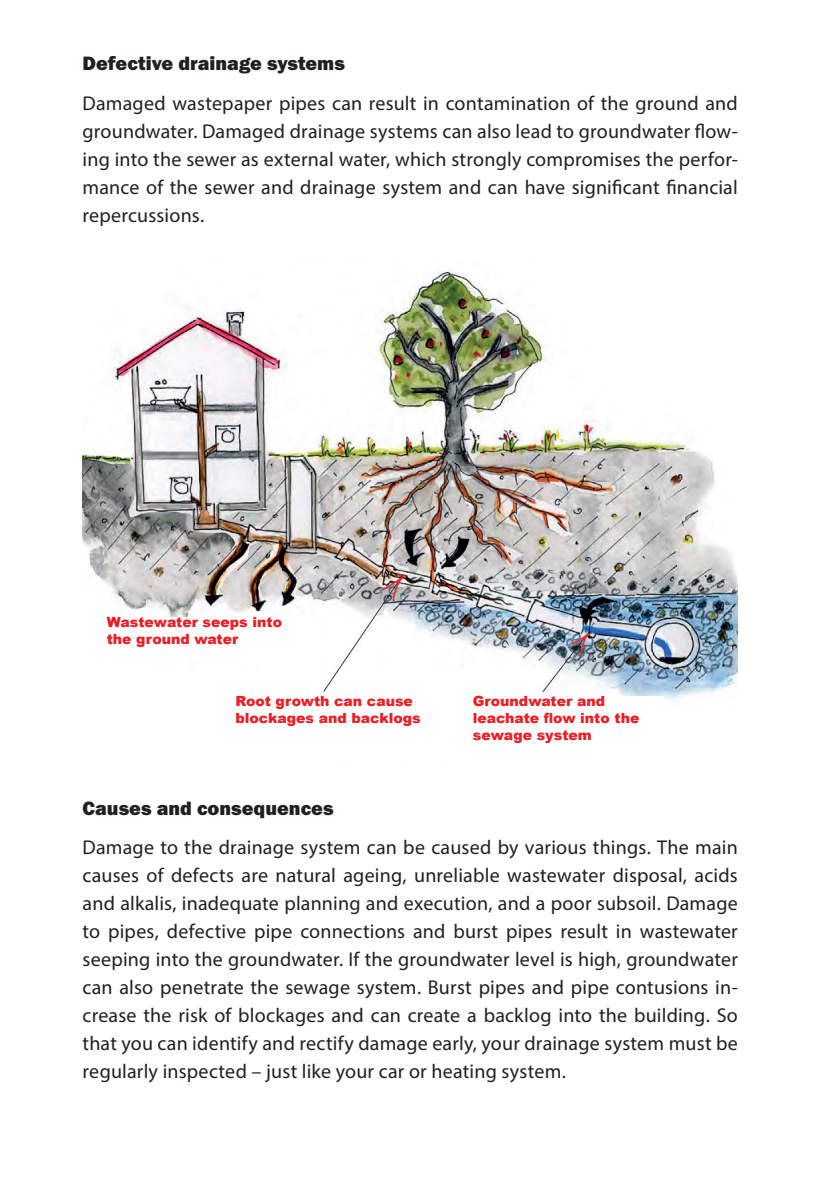
<style>
.page{position:relative;width:840px;height:1191px;background:#fff}
.page>*{position:absolute;margin:0;border:0;box-sizing:border-box;transform-origin:0 0}
.t1{font:20px/28px "Myriad Pro";letter-spacing:.01em;color:#231f20;text-align:justify}
.t2{font:20px "Franklin Gothic URW Hea";color:#231f20}
.t3{font:900 14px/16.8px "Arial";color:#ee1d23}
</style>
<div class="page">
<img style="left:82px;top:270px;width:655px;height:432px">
<div style="left:235px;top:696px;width:191px;height:64px;background:#fff"></div>
<div style="left:107px;top:617px;width:193px;height:41px;background:#fff"></div>
<div style="left:472px;top:696px;width:191px;height:64px;background:#fff"></div>
<p class="t2" style="left:82px;top:50px;width:264px">Defective drainage systems</p>
<p class="t1" style="left:82px;top:89px;width:656px">Damaged wastepaper pipes can result in contamination of the ground and groundwater. Damaged drainage systems can also lead to groundwater flow&shy;ing into the sewer as external water, which strongly compromises the perfor&shy;mance of the sewer and drainage system and can have significant financial repercussions.</p>
<p class="t3" style="left:107px;top:613px;width:177px">Wastewater seeps into the ground water</p>
<p class="t3" style="left:235px;top:692px;width:186px">Root growth can cause blockages and backlogs</p>
<p class="t2" style="left:82px;top:795px;width:252px">Causes and consequences</p>
<p class="t3" style="left:472px;top:692px;width:168px">Groundwater and leachate flow into the sewage system</p>
<p class="t1" style="left:82px;top:832px;width:656px">Damage to the drainage system can be caused by various things. The main causes of defects are natural ageing, unreliable wastewater disposal, acids and alkalis, inadequate planning and execution, and a poor subsoil. Damage to pipes, defective pipe connections and burst pipes result in wastewater seeping into the groundwater. If the groundwater level is high, groundwater can also penetrate the sewage system. Burst pipes and pipe contusions in&shy;crease the risk of blockages and can create a backlog into the building. So that you can identify and rectify damage early, your drainage system must be regularly inspected – just like your car or heating system.</p>
</div>
